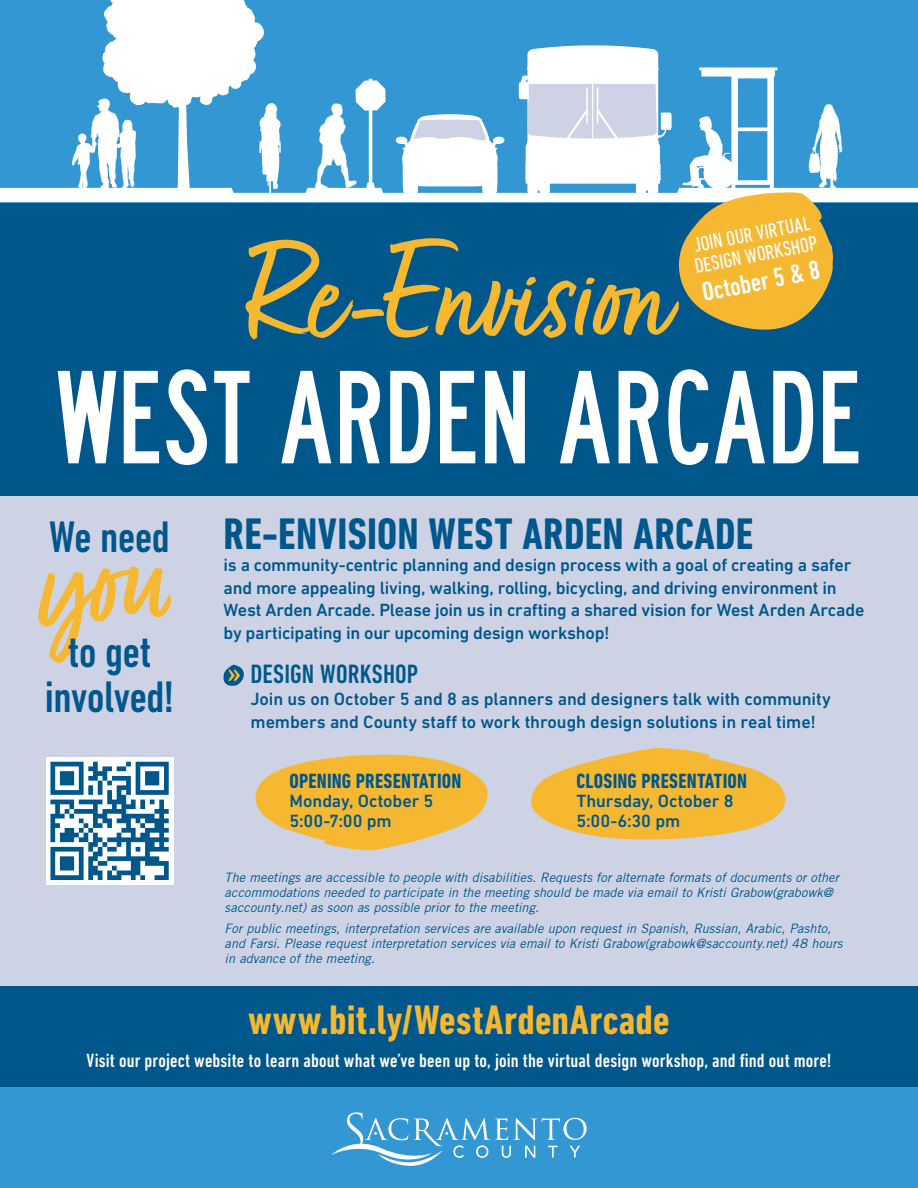
<style>
.page{position:relative;width:918px;height:1188px;background:#fff}
.page>*{position:absolute;margin:0;border:0;box-sizing:border-box;transform-origin:0 0}
.t1{font:700 condensed 45px "DIN Next LT Pro";letter-spacing:.01em;color:#00578c}
.t2{font:500 condensed 45px/45px "DIN Next LT Pro";letter-spacing:-.005em;color:#00578c;text-align:center}
.t3{font:700 condensed 42px "DIN Next LT Pro";letter-spacing:.005em;color:#f5b830}
.t4{font:500 condensed 27px "DIN Next LT Pro";letter-spacing:.005em;color:#00578c}
.t5{font:500 condensed 27px "DIN Next LT Pro";color:#fff}
.t6{font:700 condensed 21px "DIN Next LT Pro";letter-spacing:.01em;color:#00578c}
.t7{font:condensed 21px/21px "DIN Next LT Pro";color:#fff}
.t8{font:500 condensed 19.5px "DIN Next LT Pro";letter-spacing:.01em;color:#fff}
.t9{font:500 18px/22.5px "DIN Next LT Pro";letter-spacing:-.01em;color:#00578c}
.t10{font:italic 12.75px/15px "Trade Gothic";letter-spacing:.005em;color:#00578c}
</style>
<div class="page">
<div style="left:0;top:203px;width:918px;height:297px;background:#00578c"></div>
<div style="left:0;top:976px;width:918px;height:113px;background:#00578c"></div>
<div style="left:0;top:496px;width:918px;height:490px;background:#cdd3e4"></div>
<div style="left:0;top:1088px;width:918px;height:100px;background:#3297d3"></div>
<svg style="left:331px;top:1112px;width:256px;height:54px"></svg>
<svg style="left:58px;top:369px;width:800px;height:96px"></svg>
<div style="left:46px;top:757px;width:127px;height:128px;background:#fff"></div>
<svg style="left:50px;top:762px;width:119px;height:118px"></svg>
<svg style="left:38px;top:567px;width:134px;height:96px"></svg>
<svg style="left:224px;top:665px;width:20px;height:21px"></svg>
<svg style="left:0;top:0;width:918px;height:337px"></svg>
<svg style="left:255px;top:754px;width:233px;height:96px"></svg>
<svg style="left:531px;top:748px;width:255px;height:92px"></svg>
<h3 class="t7" style="left:689px;top:235px;width:126px;rotate:-11deg">JOIN OUR VIRTUAL<br>DESIGN WORKSHOP</h3>
<h3 class="t5" style="left:699px;top:277px;width:121px;rotate:-11deg">October 5 &amp; 8</h3>
<h1 class="t2" style="left:49px;top:514px;width:122px">We need</h1>
<h1 class="t2" style="left:45px;top:629px;width:131px">to get involved!</h1>
<h1 class="t1" style="left:224px;top:508px;width:531px">RE-ENVISION WEST ARDEN ARCADE</h1>
<p class="t9" style="left:224px;top:554px;width:642px">is a community-centric planning and design process with a goal of creating a safer and more appealing living, walking, rolling, bicycling, and driving environment in West Arden Arcade. Please join us in crafting a shared vision for West Arden Arcade by participating in our upcoming design workshop!</p>
<h3 class="t4" style="left:251px;top:659px;width:169px">DESIGN WORKSHOP</h3>
<h3 class="t9" style="left:251px;top:688px;width:582px">Join us on October 5 and 8 as planners and designers talk with community members and County staff to work through design solutions in real time!</h3>
<h3 class="t6" style="left:290px;top:769px;width:173px">OPENING PRESENTATION</h3>
<h3 class="t9" style="left:290px;top:791px;width:145px;line-height:19.5px">Monday, October 5<br>5:00-7:00 pm</h3>
<h3 class="t6" style="left:577px;top:769px;width:172px">CLOSING PRESENTATION</h3>
<h3 class="t9" style="left:577px;top:791px;width:159px;line-height:19.5px">Thursday, October 8<br>5:00-6:30 pm</h3>
<p class="t10" style="left:225px;top:869px;width:616px">The meetings are accessible to people with disabilities. Requests for alternate formats of documents or other accommodations needed to participate in the meeting should be made via email to Kristi Grabow(grabowk@ saccounty.net) as soon as possible prior to the meeting.</p>
<p class="t10" style="left:225px;top:921px;width:619px">For public meetings, interpretation services are available upon request in Spanish, Russian, Arabic, Pashto, and Farsi. Please request interpretation services via email to Kristi Grabow(grabowk@saccounty.net) 48 hours in advance of the meeting.</p>
<h2 class="t3" style="left:248px;top:995px;width:423px">www.bit.ly/WestArdenArcade</h2>
<h3 class="t8" style="left:87px;top:1049px;width:746px">Visit our project website to learn about what we’ve been up to, join the virtual design workshop, and find out more!</h3>
</div>
